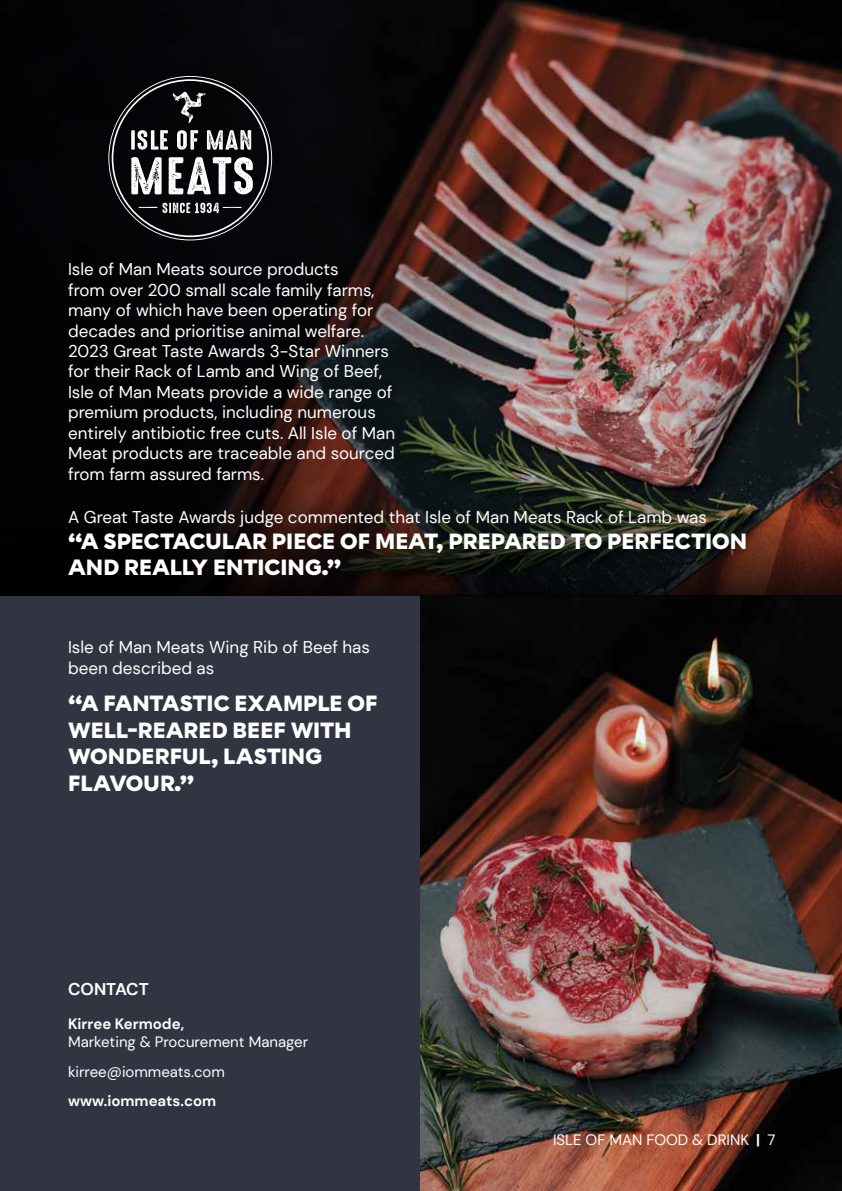
<style>
.page{position:relative;width:842px;height:1191px;background:#fff}
.page>*{position:absolute;margin:0;border:0;box-sizing:border-box;transform-origin:0 0}
.t1{font:900 22px/26.4px "Chromatica";letter-spacing:-.005em;color:#fff}
.t2{font:17px/20.4px "DM Sans";color:#fff}
.t3{font:700 17px "DM Sans";letter-spacing:-.005em;color:#fff}
.t4{font:15px/29.4px "DM Sans";color:#fff}
.t5{font:700 15px "DM Sans";color:#fff}
.s1{font-weight:700}
</style>
<div class="page">
<div style="left:0;top:595px;width:842px;height:596px;background:#313542"></div>
<img style="left:593px;top:0;width:249px;height:476px">
<img style="left:421px;top:595px;width:421px;height:596px">
<svg style="left:0;top:0;width:593px;height:476px;background:#231a19"></svg>
<svg style="left:0;top:476px;width:842px;height:119px;background:#1c1410"></svg>
<svg style="left:108px;top:76px;width:164px;height:164px;background:#353537"></svg>
<p class="t2" style="left:68px;top:259px;width:329px">Isle of Man Meats source products<br>from over 200 small scale family farms, many of which have been operating for decades and prioritise animal welfare.<br>2023 Great Taste Awards 3-Star Winners for their Rack of Lamb and Wing of Beef, Isle of Man Meats provide a wide range of premium products, including numerous entirely antibiotic free cuts. All Isle of Man Meat products are traceable and sourced from farm assured farms.</p>
<p class="t2" style="left:68px;top:506px;width:640px">A Great Taste Awards judge commented that Isle of Man Meats Rack of Lamb was</p>
<p class="t1" style="left:68px;top:528px;width:681px">“A SPECTACULAR PIECE OF MEAT, PREPARED TO PERFECTION<br>AND REALLY ENTICING.”</p>
<p class="t2" style="left:68px;top:637px;width:303px">Isle of Man Meats Wing Rib of Beef has been described as</p>
<p class="t1" style="left:68px;top:690px;width:311px">“A FANTASTIC EXAMPLE OF<br>WELL-REARED BEEF WITH<br>WONDERFUL, LASTING<br>FLAVOUR.”</p>
<p class="t3" style="left:68px;top:978px;width:82px">CONTACT</p>
<p class="t5" style="left:68px;top:1014px;width:118px">Kirree Kermode,</p>
<p class="t4" style="left:68px;top:1027px;width:242px">Marketing &amp; Procurement Manager kirree@iommeats.com</p>
<p class="t5" style="left:68px;top:1091px;width:150px">www.iommeats.com</p>
<p class="t4" style="left:553px;top:1124px;width:224px">ISLE OF MAN FOOD &amp; DRINK <span class="s1">|</span> 7</p>
</div>
